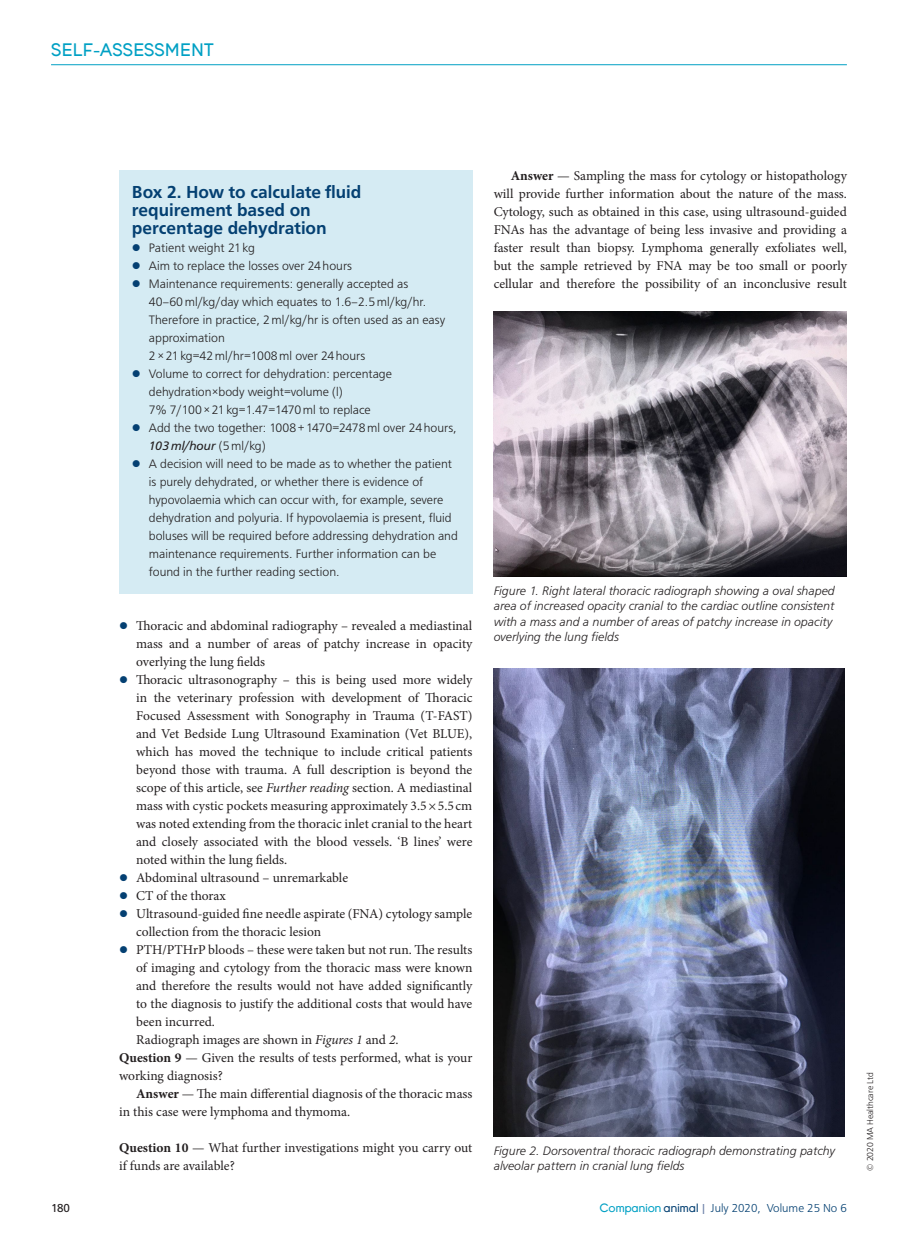
<style>
.page{position:relative;width:915px;height:1242px;background:#fff}
.page>*{position:absolute;margin:0;border:0;box-sizing:border-box;transform-origin:0 0}
.box_head{font:500 18px/18px "Frutus T";color:#044072}
.t1{font:18px "Young";color:#00a0c4}
.body_text{font:13.5px/18px "Minion Pro";color:#231f20;text-align:justify}
.body_no_indent{font:13.5px/18px "Minion Pro";letter-spacing:-.005em;color:#231f20}
.key_point_list_bulle{font:300 12.75px/18px "Frutus T";color:#231f20}
.t2{font:italic 300 12.75px/15.3px "Frutus T";color:#231f20}
.t3{font:300 12px "Frutus T";color:#044072}
.t4{font:12px "Frutus T";color:#231f20}
.t5{font:300 9px "Frutus T";letter-spacing:-.01em;color:#231f20}
.s1{color:#044072}
.s2{font-weight:400;font-style:italic}
.s3{font-style:italic}
.s4{font-weight:700}
.s5{font-family:"Minion Pro Cn Capt"}
.s6{font-family:"Young";font-weight:400;color:#00a0c4}
.s7{font-family:"Young";font-weight:400}
.s8{font-weight:400;color:#7185aa}
</style>
<div class="page">
<hr style="left:51px;top:64px;width:795px;height:1px;background:#00a0c4">
<div style="left:119px;top:170px;width:353px;height:423px;background:#d5ebf3"></div>
<img style="left:493px;top:312px;width:353px;height:264px">
<img style="left:493px;top:668px;width:351px;height:468px">
<h1 class="t1" style="left:51px;top:40px;width:164px">Self-assessment</h1>
<p class="box_head" style="left:132px;top:183px;width:231px">Box 2. How to calculate fluid requirement based on percentage dehydration</p>
<p class="key_point_list_bulle" style="left:132px;top:239px;width:124px"><span class="s1">●</span> Patient weight 21kg</p>
<p class="key_point_list_bulle" style="left:132px;top:257px;width:222px"><span class="s1">●</span> Aim to replace the losses over 24hours</p>
<p class="key_point_list_bulle" style="left:149px;top:275px;width:298px;text-indent:-17px"><span class="s1">●</span> Maintenance requirements: generally accepted as 40–60ml/kg/day which equates to 1.6–2.5ml/kg/hr.<br>Therefore in practice, 2ml/kg/hr is often used as an easy approximation</p>
<p class="key_point_list_bulle" style="left:149px;top:347px;width:218px">2×21kg=42ml/hr=1008ml over 24hours</p>
<p class="key_point_list_bulle" style="left:149px;top:365px;width:244px;text-indent:-17px"><span class="s1">●</span> Volume to correct for dehydration: percentage dehydration×body weight=volume (l)</p>
<p class="key_point_list_bulle" style="left:149px;top:401px;width:223px">7% 7/100×21kg=1.47=1470ml to replace</p>
<p class="key_point_list_bulle" style="left:149px;top:419px;width:309px;text-indent:-17px"><span class="s1">●</span> Add the two together: 1008+1470=2478ml over 24hours,<br><span class="s2">103ml/hour</span> (5ml/kg)</p>
<p class="key_point_list_bulle" style="left:149px;top:455px;width:310px;text-indent:-17px"><span class="s1">●</span> A decision will need to be made as to whether the patient is purely dehydrated, or whether there is evidence of hypovolaemia which can occur with, for example, severe dehydration and polyuria. If hypovolaemia is present, fluid boluses will be required before addressing dehydration and maintenance requirements. Further information can be found in the further reading section.</p>
<p class="body_text" style="left:136px;top:617px;width:337px">Thoracic and abdominal radiography – revealed a mediastinal mass and a number of areas of patchy increase in opacity overlying the lung fields</p>
<p class="body_text" style="left:136px;top:671px;width:337px">Thoracic ultrasonography – this is being used more widely in the veterinary profession with development of Thoracic Focused Assessment with Sonography in Trauma (T-FAST) and Vet Bedside Lung Ultrasound Examination (Vet BLUE), which has moved the technique to include critical patients beyond those with trauma. A full description is beyond the scope of this article, see <span class="s3">Further reading</span> section. A mediastinal mass with cystic pockets measuring approximately 3.5×5.5 cm was noted extending from the thoracic inlet cranial to the heart and closely associated with the blood vessels. ‘B lines’ were noted within the lung fields.</p>
<p class="body_text" style="left:136px;top:869px;width:213px">Abdominal ultrasound – unremarkable</p>
<p class="body_text" style="left:136px;top:887px;width:91px">CT of the thorax</p>
<p class="body_text" style="left:136px;top:905px;width:337px">Ultrasound-guided fine needle aspirate (FNA) cytology sample collection from the thoracic lesion</p>
<p class="body_text" style="left:136px;top:941px;width:337px">PTH/PTHrP bloods – these were taken but not run. The results of imaging and cytology from the thoracic mass were known and therefore the results would not have added significantly to the diagnosis to justify the additional costs that would have been incurred.</p>
<p class="body_text" style="left:136px;top:1031px;width:264px">Radiograph images are shown in <span class="s3">Figures 1</span> and <span class="s3">2</span>.</p>
<p class="body_no_indent" style="left:119px;top:1049px;width:354px"><span class="s4">Question 9</span> — Given the results of tests performed, what is your working diagnosis?</p>
<p class="body_text" style="left:119px;top:1085px;width:354px;text-indent:17px"><span class="s4">Answer</span> — The main differential diagnosis of the thoracic mass in this case were lymphoma and thymoma.</p>
<p class="body_no_indent" style="left:119px;top:1139px;width:354px"><span class="s4">Question 10</span> — What further investigations might you carry out if funds are available?</p>
<p class="body_text" style="left:493px;top:167px;width:354px;text-indent:17px"><span class="s4">Answer</span> <span class="s5">—</span> Sampling the mass for cytology or histopathology will provide further information about the nature of the mass.<br>Cytology, such as obtained in this case, using ultrasound-guided FNAs has the advantage of being less invasive and providing a faster result than biopsy. Lymphoma generally exfoliates well, but the sample retrieved by FNA may be too small or poorly cellular and therefore the possibility of an inconclusive result</p>
<p class="t2" style="left:493px;top:583px;width:342px">Figure 1. Right lateral thoracic radiograph showing a oval shaped area of increased opacity cranial to the cardiac outline consistent with a mass and a number of areas of patchy increase in opacity overlying the lung fields</p>
<p class="t2" style="left:493px;top:1143px;width:343px">Figure 2. Dorsoventral thoracic radiograph demonstrating patchy alveolar pattern in cranial lung fields</p>
<p class="t4" style="left:51px;top:1200px;width:20px">180</p>
<p class="t3" style="left:599px;top:1200px;width:249px"><span class="s6">Companion</span> <span class="s7">animal</span> <span class="s8">|</span> July 2020, Volume 25 No 6</p>
<p class="t5" style="left:864px;top:1170px;width:100px;rotate:-90deg">© 2020 MA Healthcare Ltd</p>
</div>
